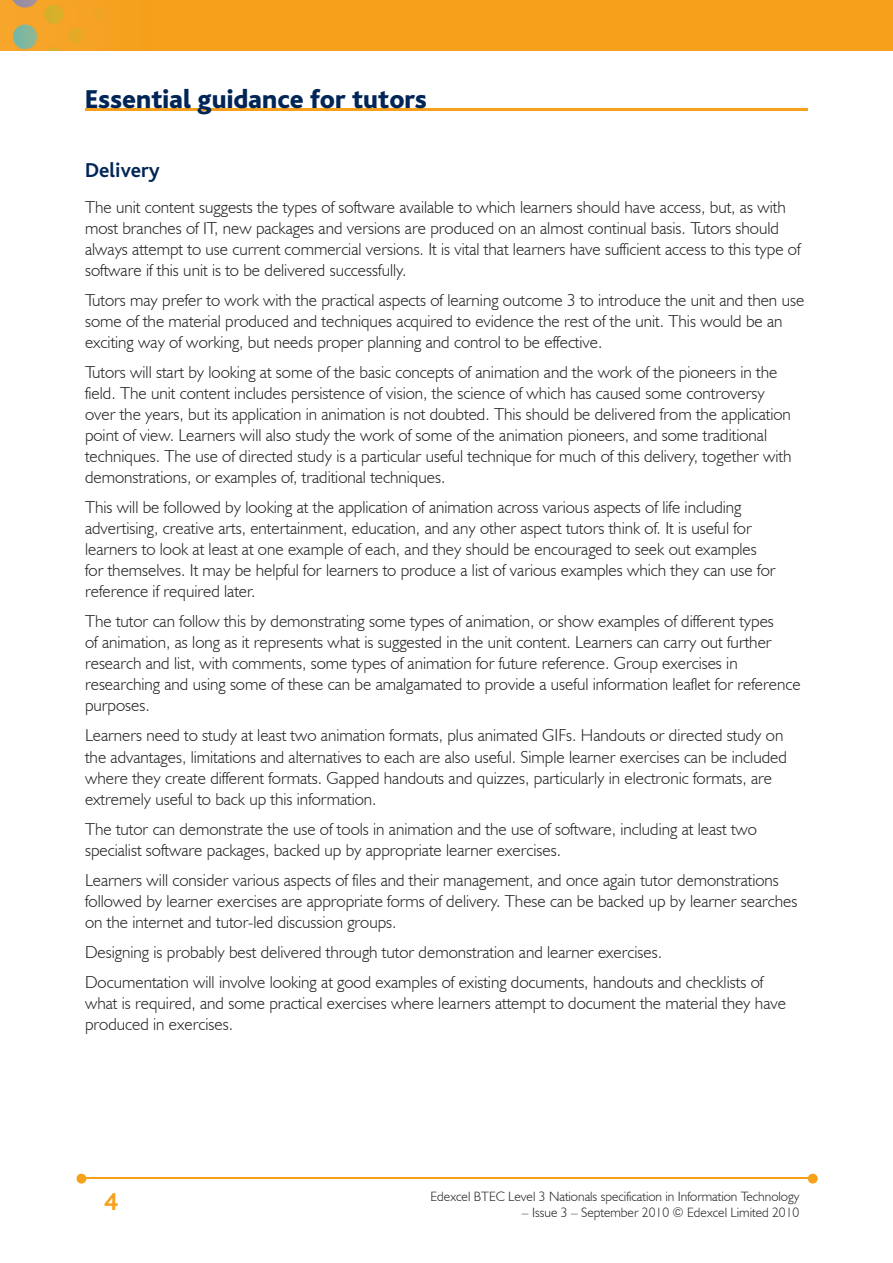
<style>
.page{position:relative;width:893px;height:1263px;background:#fff}
.page>*{position:absolute;margin:0;border:0;box-sizing:border-box;transform-origin:0 0}
.t1{font:800 27px "Bliss";color:#002556}
.t2{font:700 25.5px "Bliss";color:#f6a01b}
.t3{font:700 21px "Bliss";color:#002556}
.t4{font:300 17.25px/21px "Humanist 521 BT";color:#231f20}
.t5{font:300 13.5px "Humanist 521 BT";color:#231f20}
</style>
<div class="page">
<img style="left:0;top:0;width:893px;height:51px">
<hr style="left:82px;top:1178px;width:728px;height:1px;background:#f6a01b">
<svg style="left:808px;top:1174px;width:10px;height:9px"></svg>
<svg style="left:77px;top:1174px;width:9px;height:9px"></svg>
<hr style="left:85px;top:108px;width:723px;height:2px;background:#f6a01b">
<h1 class="t1" style="left:85px;top:85px;width:344px">Essential guidance for tutors</h1>
<p class="t3" style="left:85px;top:160px;width:76px">Delivery</p>
<p class="t4" style="left:85px;top:197px;width:717px">The unit content suggests the types of software available to which learners should have access, but, as with most branches of IT, new packages and versions are produced on an almost continual basis. Tutors should always attempt to use current commercial versions. It is vital that learners have sufficient access to this type of software if this unit is to be delivered successfully.</p>
<p class="t4" style="left:85px;top:290px;width:721px">Tutors may prefer to work with the practical aspects of learning outcome 3 to introduce the unit and then use some of the material produced and techniques acquired to evidence the rest of the unit. This would be an exciting way of working, but needs proper planning and control to be effective.</p>
<p class="t4" style="left:85px;top:362px;width:708px">Tutors will start by looking at some of the basic concepts of animation and the work of the pioneers in the field. The unit content includes persistence of vision, the science of which has caused some controversy over the years, but its application in animation is not doubted. This should be delivered from the application point of view. Learners will also study the work of some of the animation pioneers, and some traditional techniques. The use of directed study is a particular useful technique for much of this delivery, together with demonstrations, or examples of, traditional techniques.</p>
<p class="t4" style="left:85px;top:497px;width:692px">This will be followed by looking at the application of animation across various aspects of life including advertising, creative arts, entertainment, education, and any other aspect tutors think of. It is useful for learners to look at least at one example of each, and they should be encouraged to seek out examples for themselves. It may be helpful for learners to produce a list of various examples which they can use for reference if required later.</p>
<p class="t4" style="left:85px;top:611px;width:717px">The tutor can follow this by demonstrating some types of animation, or show examples of different types<br>of animation, as long as it represents what is suggested in the unit content. Learners can carry out further research and list, with comments, some types of animation for future reference. Group exercises in researching and using some of these can be amalgamated to provide a useful information leaflet for reference purposes.</p>
<p class="t4" style="left:85px;top:725px;width:703px">Learners need to study at least two animation formats, plus animated GIFs. Handouts or directed study on the advantages, limitations and alternatives to each are also useful. Simple learner exercises can be included where they create different formats. Gapped handouts and quizzes, particularly in electronic formats, are extremely useful to back up this information.</p>
<p class="t4" style="left:85px;top:818px;width:673px">The tutor can demonstrate the use of tools in animation and the use of software, including at least two specialist software packages, backed up by appropriate learner exercises.</p>
<p class="t4" style="left:85px;top:869px;width:714px">Learners will consider various aspects of files and their management, and once again tutor demonstrations followed by learner exercises are appropriate forms of delivery. These can be backed up by learner searches on the internet and tutor-led discussion groups.</p>
<p class="t4" style="left:85px;top:936px;width:680px;line-height:30px">Designing is probably best delivered through tutor demonstration and learner exercises.<br>Documentation will involve looking at good examples of existing documents, handouts and checklists of</p>
<p class="t4" style="left:85px;top:992px;width:702px">what is required, and some practical exercises where learners attempt to document the material they have produced in exercises.</p>
<h2 class="t2" style="left:104px;top:1189px;width:15px">4</h2>
<p class="t5" style="left:431px;top:1188px;width:370px">Edexcel BTEC Level 3 Nationals specification in Information Technology</p>
<p class="t5" style="left:522px;top:1204px;width:279px">– Issue 3 – September 2010 © Edexcel Limited 2010</p>
</div>
